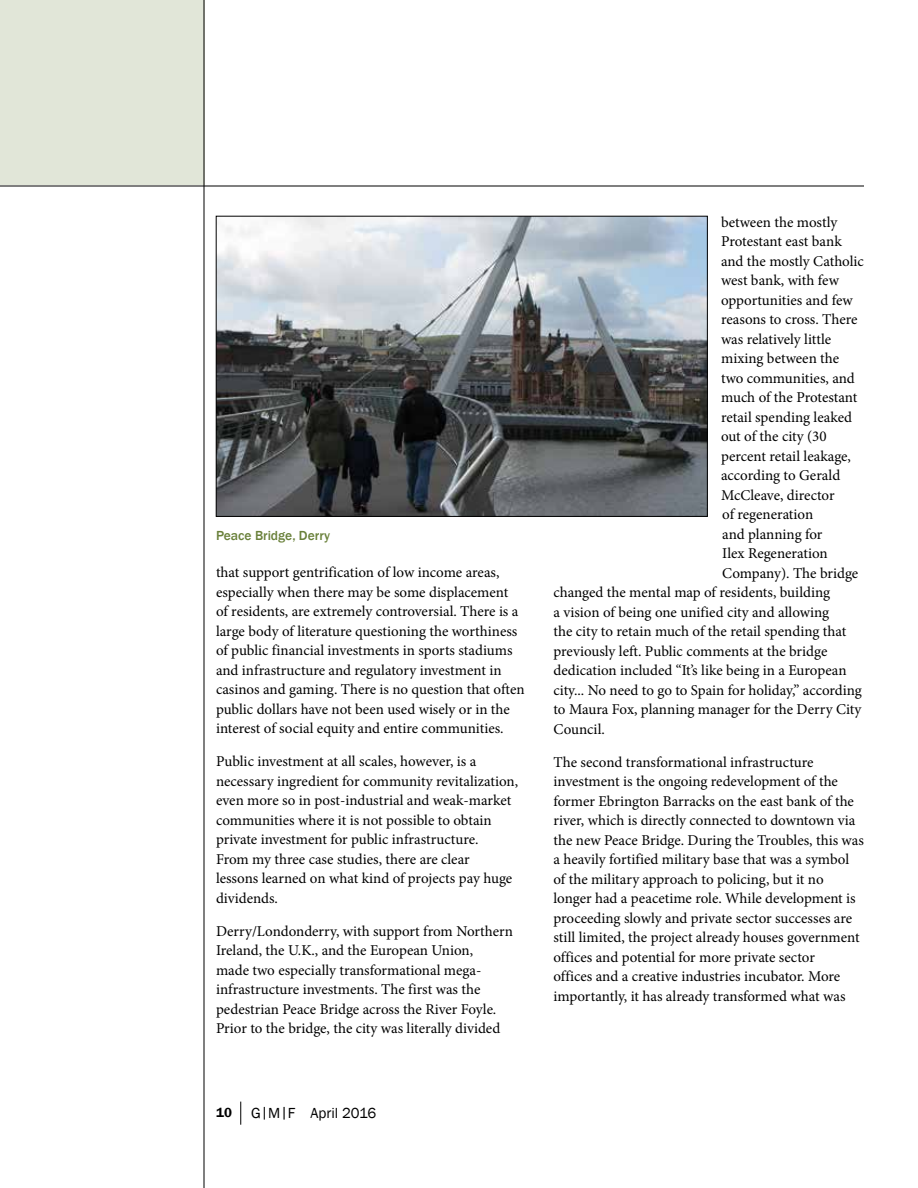
<style>
.page{position:relative;width:918px;height:1188px;background:#fff}
.page>*{position:absolute;margin:0;border:0;box-sizing:border-box;transform-origin:0 0}
.t1{font:15px/19.5px "Minion Pro";color:#000}
.t2{font:15px "Franklin Gothic";color:#000}
.t3{font:500 13.5px "Franklin Gothic";color:#6a813b}
.t4{font:600 13.5px "Franklin Gothic";color:#000}
</style>
<div class="page">
<div style="left:0;top:0;width:204px;height:185px;background:#e1e6d8"></div>
<hr style="left:204px;top:0;width:1px;height:1188px;background:#000">
<svg style="left:240px;top:1102px;width:1px;height:23px"></svg>
<hr style="left:0;top:186px;width:864px;height:1px;background:#000">
<img style="left:218px;top:218px;width:488px;height:297px">
<div style="left:216px;top:216px;width:492px;height:301px;border:1px solid #000"></div>
<p class="t3" style="left:216px;top:527px;width:116px">Peace Bridge, Derry</p>
<p class="t1" style="left:216px;top:563px;width:310px">that support gentrification of low income areas, especially when there may be some displacement<br>of residents, are extremely controversial. There is a large body of literature questioning the worthiness of public financial investments in sports stadiums and infrastructure and regulatory investment in casinos and gaming. There is no question that often public dollars have not been used wisely or in the interest of social equity and entire communities.</p>
<p class="t1" style="left:216px;top:752px;width:304px">Public investment at all scales, however, is a necessary ingredient for community revitalization, even more so in post-industrial and weak-market communities where it is not possible to obtain private investment for public infrastructure.<br>From my three case studies, there are clear<br>lessons learned on what kind of projects pay huge dividends.</p>
<p class="t1" style="left:216px;top:921px;width:299px">Derry/Londonderry, with support from Northern Ireland, the U.K., and the European Union,<br>made two especially transformational mega&shy;infrastructure investments. The first was the pedestrian Peace Bridge across the River Foyle.<br>Prior to the bridge, the city was literally divided</p>
<p class="t4" style="left:216px;top:1104px;width:18px">10</p>
<p class="t2" style="left:251px;top:1104px;width:127px">G|M|F April 2016</p>
<p class="t1" style="left:721px;top:212px;width:118px">between the mostly</p>
<p class="t1" style="left:721px;top:232px;width:122px">Protestant east bank</p>
<p class="t1" style="left:721px;top:251px;width:144px">and the mostly Catholic</p>
<p class="t1" style="left:721px;top:271px;width:119px">west bank, with few</p>
<p class="t1" style="left:721px;top:290px;width:133px">opportunities and few</p>
<p class="t1" style="left:721px;top:310px;width:138px">reasons to cross. There</p>
<p class="t1" style="left:721px;top:329px;width:112px">was relatively little</p>
<p class="t1" style="left:721px;top:349px;width:120px">mixing between the</p>
<p class="t1" style="left:721px;top:368px;width:135px">two communities, and</p>
<p class="t1" style="left:721px;top:388px;width:138px">much of the Protestant</p>
<p class="t1" style="left:721px;top:407px;width:133px">retail spending leaked</p>
<p class="t1" style="left:721px;top:427px;width:107px">out of the city (30</p>
<p class="t1" style="left:721px;top:446px;width:131px">percent retail leakage,</p>
<p class="t1" style="left:721px;top:466px;width:121px">according to Gerald</p>
<p class="t1" style="left:721px;top:485px;width:115px">McCleave, director</p>
<p class="t1" style="left:722px;top:505px;width:93px">of regeneration</p>
<p class="t1" style="left:722px;top:524px;width:102px">and planning for</p>
<p class="t1" style="left:722px;top:544px;width:107px">Ilex Regeneration</p>
<p class="t1" style="left:722px;top:563px;width:138px">Company). The bridge</p>
<p class="t1" style="left:554px;top:583px;width:278px">changed the mental map of residents, building</p>
<p class="t1" style="left:554px;top:602px;width:277px">a vision of being one unified city and allowing</p>
<p class="t1" style="left:554px;top:622px;width:294px">the city to retain much of the retail spending that</p>
<p class="t1" style="left:554px;top:641px;width:276px">previously left. Public comments at the bridge</p>
<p class="t1" style="left:554px;top:661px;width:295px">dedication included “It’s like being in a European</p>
<p class="t1" style="left:554px;top:680px;width:310px">city... No need to go to Spain for holiday,” according</p>
<p class="t1" style="left:554px;top:700px;width:310px">to Maura Fox, planning manager for the Derry City</p>
<p class="t1" style="left:554px;top:719px;width:53px">Council.</p>
<p class="t1" style="left:554px;top:752px;width:312px">The second transformational infrastructure investment is the ongoing redevelopment of the former Ebrington Barracks on the east bank of the river, which is directly connected to downtown via the new Peace Bridge. During the Troubles, this was a heavily fortified military base that was a symbol of the military approach to policing, but it no longer had a peacetime role. While development is proceeding slowly and private sector successes are still limited, the project already houses government offices and potential for more private sector<br>offices and a creative industries incubator. More importantly, it has already transformed what was</p>
</div>
